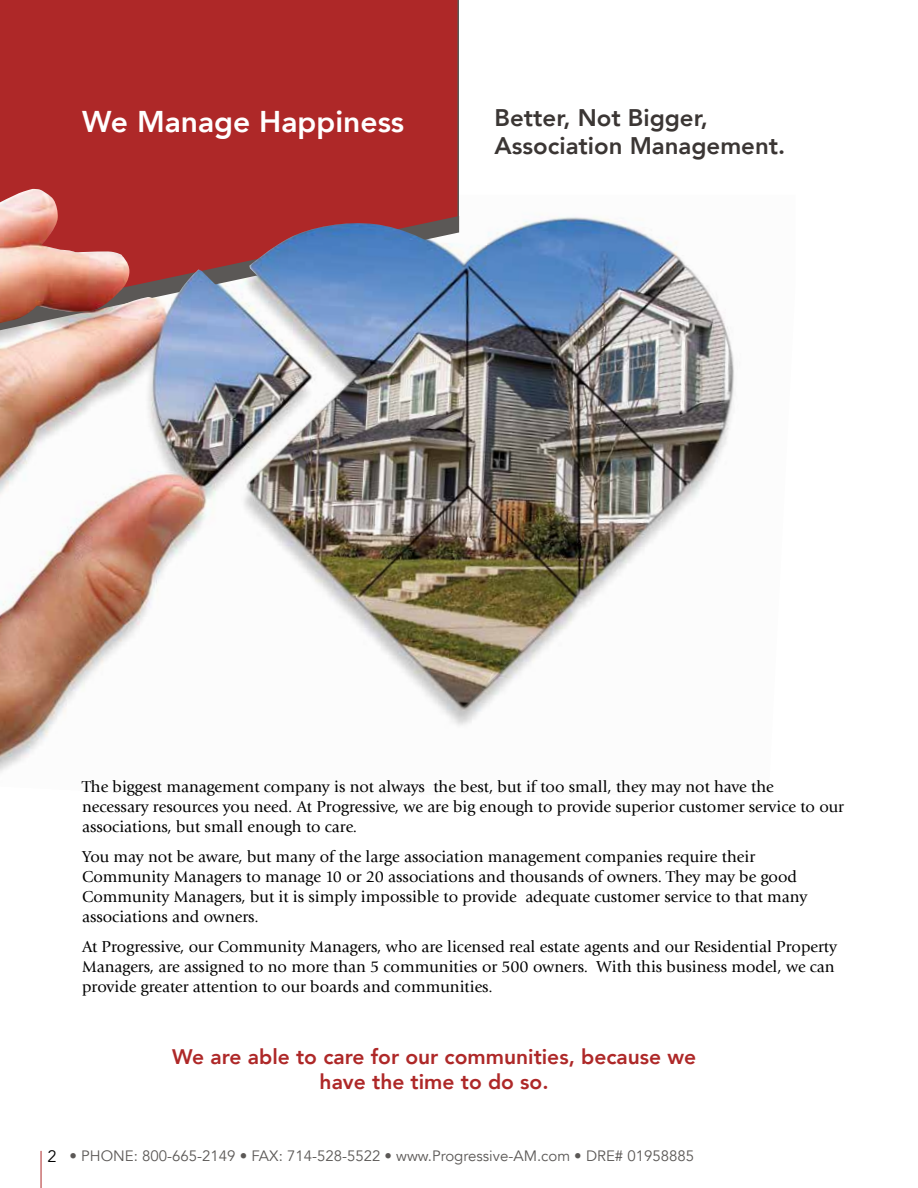
<style>
.page{position:relative;width:918px;height:1188px;background:#fff}
.page>*{position:absolute;margin:0;border:0;box-sizing:border-box;transform-origin:0 0}
.t1{font:800 30px "Avenir";color:#fff}
.t2{font:800 24px/28.8px "Avenir";color:#3b3634}
.t3{font:800 21px/25.2px "Avenir";color:#ae2828;text-align:center}
.t4{font:16.5px/19.8px "Giovanni";color:#000}
.t5{font:15px "Avenir";color:#5b5856}
.s1{font-size:16.5px;color:#000}
</style>
<div class="page">
<hr style="left:41px;top:1151px;width:1px;height:37px;background:#ae2828">
<img style="left:0;top:216px;width:735px;height:557px">
<div style="left:0;top:0;width:458px;height:189px;background:#ae2828"></div>
<hr style="left:458px;top:0;width:1px;height:230px;background:#5b5856">
<img style="left:0;top:189px;width:567px;height:563px">
<h1 class="t1" style="left:82px;top:98px;width:324px">We Manage Happiness</h1>
<h2 class="t2" style="left:495px;top:103px;width:292px">Better, Not Bigger,<br>Association Management.</h2>
<p class="t4" style="left:82px;top:777px;width:764px">The biggest management company is not always the best, but if too small, they may not have the necessary resources you need. At Progressive, we are big enough to provide superior customer service to our associations, but small enough to care.</p>
<p class="t4" style="left:82px;top:847px;width:727px">You may not be aware, but many of the large association management companies require their Community Managers to manage 10 or 20 associations and thousands of owners. They may be good Community Managers, but it is simply impossible to provide adequate customer service to that many associations and owners.</p>
<p class="t4" style="left:82px;top:937px;width:756px">At Progressive, our Community Managers, who are licensed real estate agents and our Residential Property<br>Managers, are assigned to no more than 5 communities or 500 owners. With this business model, we can provide greater attention to our boards and communities.</p>
<p class="t3" style="left:172px;top:1044px;width:526px">We are able to care for our communities, because we have the time to do so.</p>
<p class="t5" style="left:48px;top:1147px;width:648px"><span class="s1">2</span> • PHONE: 800-665-2149 • FAX: 714-528-5522 • www.Progressive-AM.com • DRE# 01958885</p>
</div>
